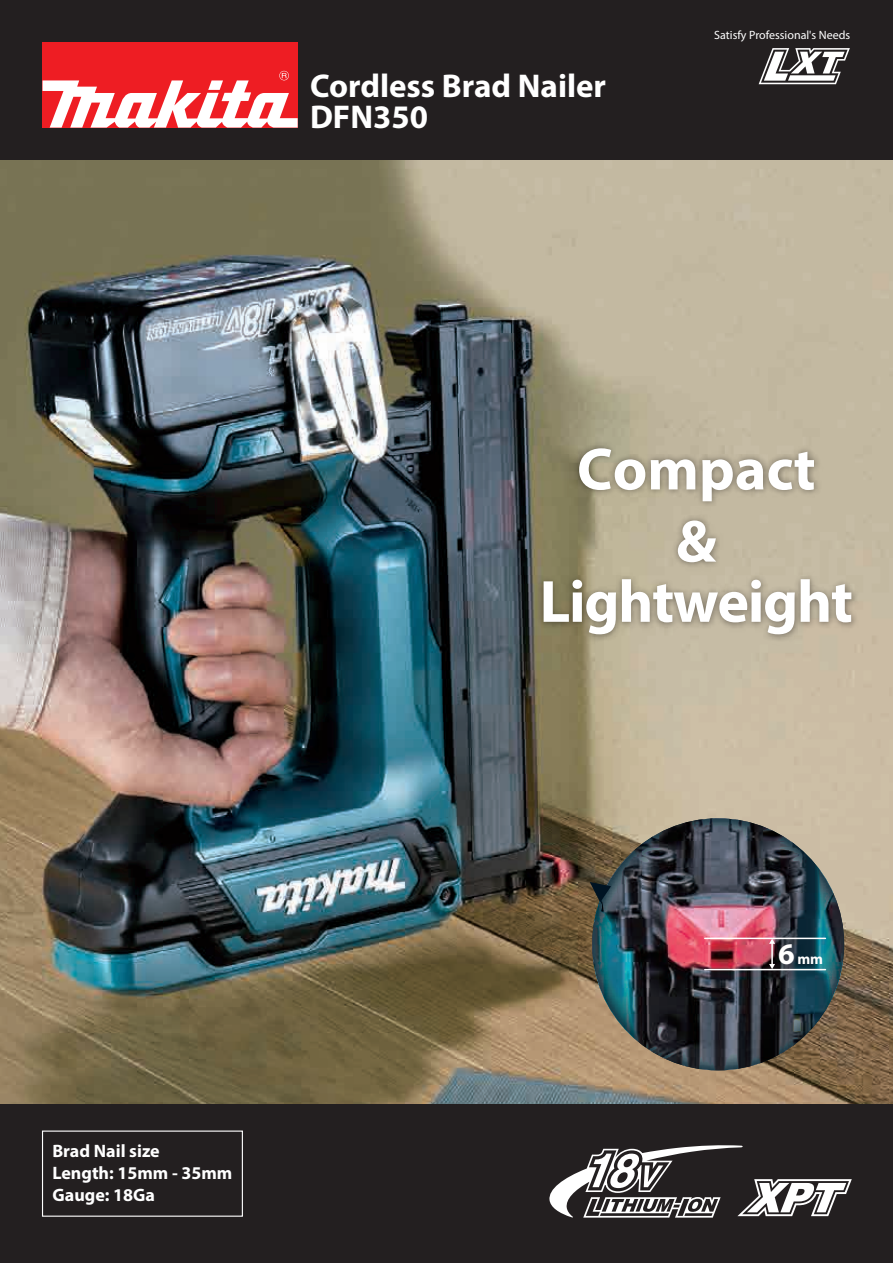
<style>
.page{position:relative;width:893px;height:1263px;background:#231f20}
.page>*{position:absolute;margin:0;border:0;box-sizing:border-box;transform-origin:0 0}
.t1{font:700 60px "Myriad Pro";letter-spacing:-.02em;color:#fff}
.t2{font:700 60px/72.2px "Myriad Pro";color:#fff;text-align:center}
.t3{font:700 33px "Myriad Pro";color:#fff}
.t4{font:700 18px/21.6px "Myriad Pro";color:#fff}
.t5{font:700 15px "Myriad Pro";color:#fff}
.t6{font:12px "Myriad Pro";color:#fff}
.s1{font-size:30px}
</style>
<div class="page">
<div style="left:43px;top:43px;width:255px;height:85px;background:#ee1d23"></div>
<svg style="left:43px;top:71px;width:255px;height:57px"></svg>
<img style="left:0;top:160px;width:893px;height:944px">
<svg style="left:759px;top:48px;width:91px;height:36px"></svg>
<img style="left:592px;top:818px;width:252px;height:252px;border-radius:50%">
<hr style="left:705px;top:969px;width:120px;height:1px;background:#fff">
<hr style="left:705px;top:938px;width:120px;height:1px;background:#fff">
<hr style="left:771px;top:943px;width:2px;height:22px;background:#fff">
<svg style="left:769px;top:939px;width:6px;height:5px"></svg>
<svg style="left:769px;top:964px;width:6px;height:5px"></svg>
<svg style="left:590px;top:882px;width:21px;height:20px"></svg>
<div style="left:42px;top:1130px;width:201px;height:87px;border:1px solid #fff"></div>
<svg style="left:549px;top:1145px;width:303px;height:72px"></svg>
<img style="left:529px;top:429px;width:333px;height:218px">
<h2 class="t3" style="left:310px;top:64px;width:297px">Cordless Brad Nailer</h2>
<h2 class="t3" style="left:310px;top:95px;width:120px">DFN350</h2>
<p class="t6" style="left:714px;top:27px;width:138px">Satisfy Professional's Needs</p>
<p class="t4" style="left:52px;top:1140px;width:182px">Brad Nail size<br>Length: 15mm - 35mm<br>Gauge: 18Ga</p>
<h1 class="t2" style="left:577px;top:431px;width:240px">Compact &amp;</h1>
<h1 class="t1" style="left:540px;top:562px;width:315px">Lightweight</h1>
<p class="t5" style="left:778px;top:949px;width:46px"><span class="s1">6</span>mm</p>
</div>
